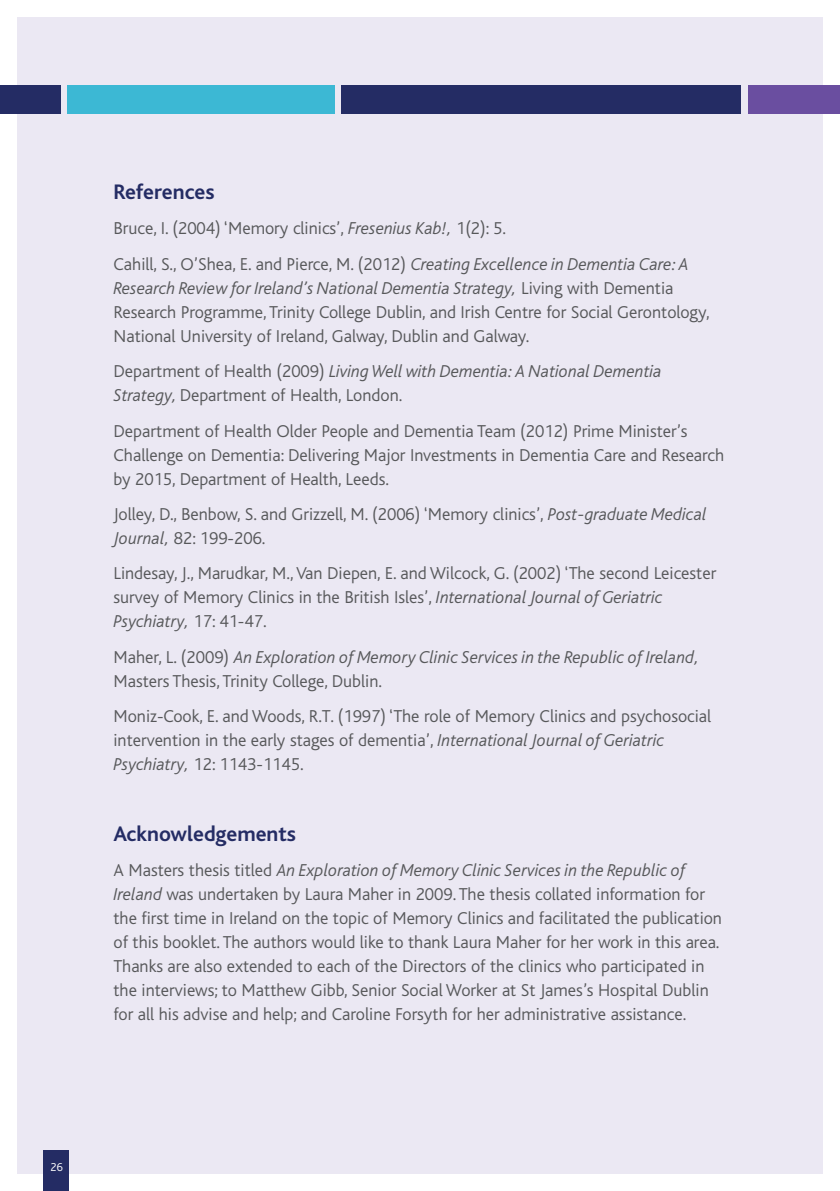
<style>
.page{position:relative;width:840px;height:1191px;background:#fff}
.page>*{position:absolute;margin:0;border:0;box-sizing:border-box;transform-origin:0 0}
.t1{font:700 22px "Bliss";color:#242c64}
.t2{font:300 18px/24px "Bliss";color:#57585a}
.t3{font:italic 300 18px/24px "Bliss";color:#57585a}
.t4{font:300 12px "Bliss";color:#fff}
.s1{font-style:italic}
.s2{font-style:normal}
</style>
<div class="page">
<div style="left:17px;top:17px;width:805px;height:1157px;background:#ebe8f3"></div>
<div style="left:0;top:85px;width:60px;height:28px;background:#242c64"></div>
<div style="left:67px;top:85px;width:267px;height:28px;background:#3cb8d4"></div>
<div style="left:341px;top:85px;width:400px;height:28px;background:#242c64"></div>
<div style="left:747px;top:85px;width:92px;height:28px;background:#6a4ea0"></div>
<div style="left:43px;top:1150px;width:26px;height:41px;background:#242c64"></div>
<p class="t1" style="left:113px;top:185px;width:103px">References</p>
<p class="t2" style="left:113px;top:212px;width:576px;line-height:35.4px">Bruce, I. (2004) ‘Memory clinics’, <span class="s1">Fresenius Kab!,</span> 1(2): 5.<br>Cahill, S., O’Shea, E. and Pierce, M. (2012) <span class="s1">Creating Excellence in Dementia Care:A</span></p>
<p class="t2" style="left:113px;top:278px;width:597px"><span class="s1">Research Review for Ireland’s National Dementia Strategy,</span> Living with Dementia<br>Research Programme, Trinity College Dublin, and Irish Centre for Social Gerontology,<br>National University of Ireland, Galway, Dublin and Galway.</p>
<p class="t2" style="left:113px;top:361px;width:549px">Department of Health (2009) <span class="s1">LivingWell with Dementia:A National Dementia<br>Strategy,</span> Department of Health, London.</p>
<p class="t2" style="left:113px;top:420px;width:612px">Department of Health Older People and Dementia Team (2012) Prime Minister’s<br>Challenge on Dementia: Delivering Major Investments in Dementia Care and Research by 2015, Department of Health, Leeds.</p>
<p class="t2" style="left:113px;top:504px;width:594px">Jolley, D., Benbow, S. and Grizzell, M. (2006) ‘Memory clinics’, <span class="s1">Post-graduate Medical<br>Journal,</span> 82: 199-206.</p>
<p class="t2" style="left:113px;top:563px;width:604px">Lindesay, J., Marudkar, M.,Van Diepen, E. and Wilcock, G. (2002) ‘The second Leicester survey of Memory Clinics in the British Isles’, <span class="s1">International Journal of Geriatric<br>Psychiatry,</span> 17: 41-47.</p>
<p class="t3" style="left:113px;top:646px;width:586px"><span class="s2">Maher, L. (2009)</span> An Exploration of Memory Clinic Services in the Republic of Ireland,<br><span class="s2">Masters Thesis, Trinity College, Dublin.</span></p>
<p class="t2" style="left:113px;top:706px;width:599px">Moniz-Cook, E. and Woods, R.T. (1997) ‘The role of Memory Clinics and psychosocial intervention in the early stages of dementia’, <span class="s1">International Journal of Geriatric<br>Psychiatry,</span> 12: 1143-1145.</p>
<p class="t1" style="left:113px;top:826px;width:184px">Acknowledgements</p>
<p class="t2" style="left:113px;top:860px;width:609px">A Masters thesis titled <span class="s1">An Exploration of Memory Clinic Services in the Republic of Ireland</span> was undertaken by Laura Maher in 2009. The thesis collated information for the first time in Ireland on the topic of Memory Clinics and facilitated the publication of this booklet. The authors would like to thank Laura Maher for her work in this area.<br>Thanks are also extended to each of the Directors of the clinics who participated in the interviews; to Matthew Gibb, Senior Social Worker at St James’s Hospital Dublin for all his advise and help; and Caroline Forsyth for her administrative assistance.</p>
<p class="t4" style="left:51px;top:1163px;width:14px">26</p>
</div>
